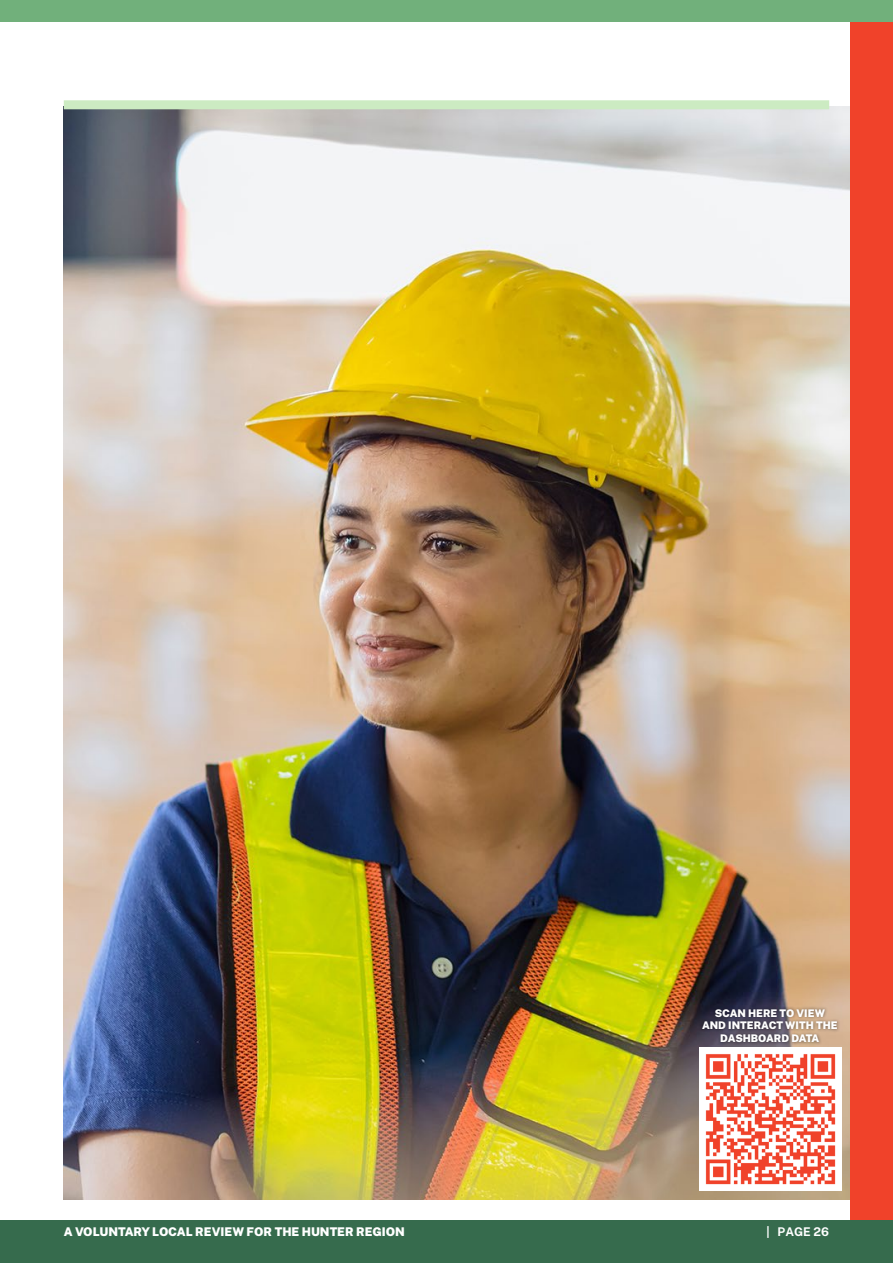
<style>
.page{position:relative;width:893px;height:1263px;background:#fff}
.page>*{position:absolute;margin:0;border:0;box-sizing:border-box;transform-origin:0 0}
.t1{font:900 12px "Public Sans";color:#fff}
.t2{font:100 12px "Public Sans";color:#fff}
.t3{font:900 10.5px/12.6px "Public Sans";color:#fff;text-align:center}
</style>
<div class="page">
<img style="left:64px;top:106px;width:786px;height:1093px">
<div style="left:850px;top:0;width:43px;height:1263px;background:#f0422a"></div>
<div style="left:64px;top:100px;width:765px;height:9px;background:#ccebc2"></div>
<div style="left:0;top:0;width:893px;height:21px;background:#71b07b"></div>
<div style="left:0;top:1220px;width:893px;height:43px;background:#366b4d"></div>
<img style="left:699px;top:1048px;width:143px;height:143px">
<div style="left:699px;top:1005px;width:142px;height:41px;background:#000;opacity:.48"></div>
<p class="t3" style="left:702px;top:1006px;width:137px">SCAN HERE TO VIEW<br>AND INTERACT WITH THE<br>DASHBOARD DATA</p>
<p class="t1" style="left:64px;top:1222px;width:343px">A VOLUNTARY LOCAL REVIEW FOR THE HUNTER REGION</p>
<p class="t2" style="left:766px;top:1224px;width:64px">| PAGE 26</p>
</div>
